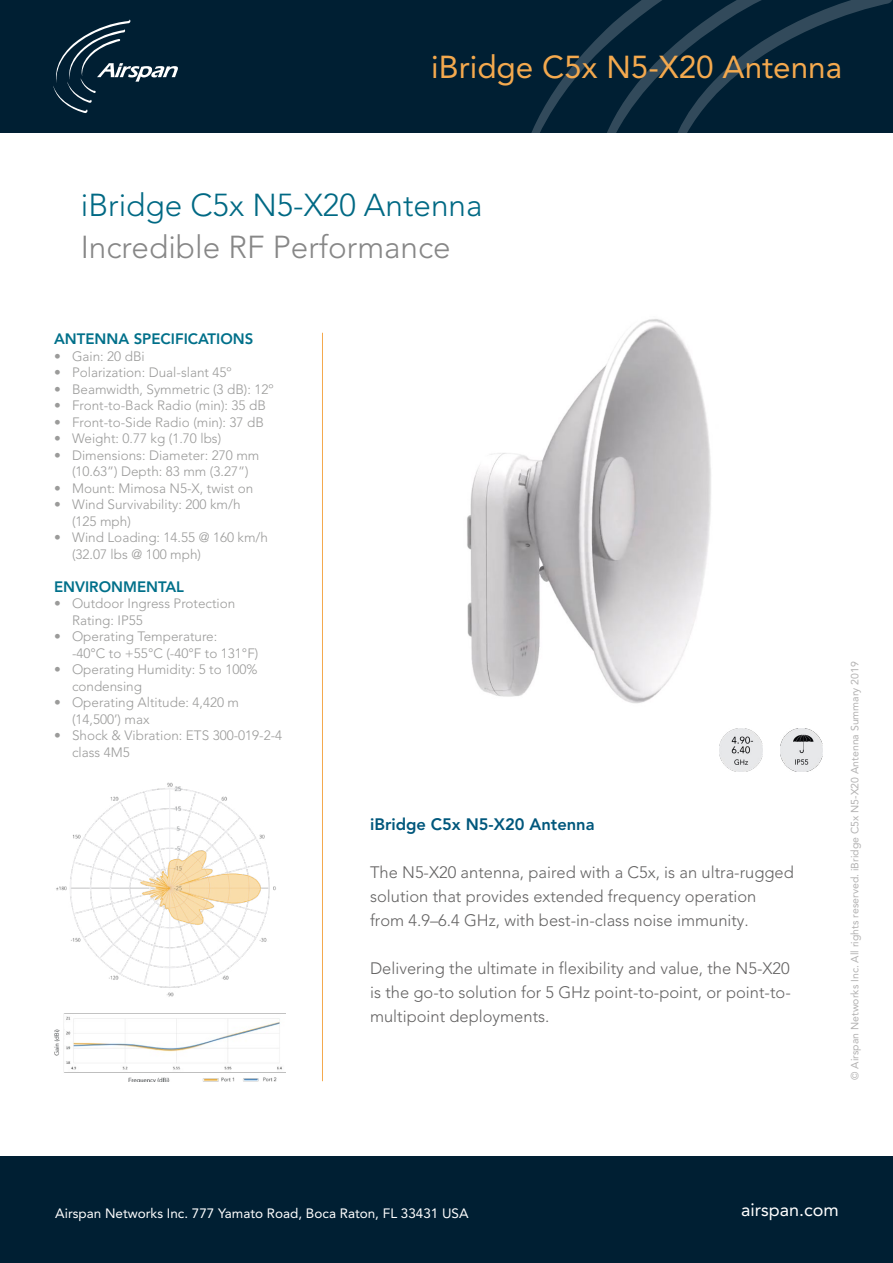
<style>
.page{position:relative;width:893px;height:1263px;background:#fff}
.page>*{position:absolute;margin:0;border:0;box-sizing:border-box;transform-origin:0 0}
.t1{font:300 31.5px "Avenir LT Std";color:#006984}
.t2{font:300 31.5px "Avenir LT Std";color:#878787}
.t3{font:31.5px "Avenir LT Std";color:#f4a94e}
.t4{font:18px "Avenir LT Std";color:#fff}
.t5{font:300 16.5px/24px "Avenir LT Std";color:#646363}
.t6{font:800 16.5px "Avenir LT Std";color:#00577c}
.t7{font:800 15px "Avenir LT Std";color:#00708a}
.t8{font:300 13.5px/16.5px "Avenir LT Std";color:#9b9b9a}
.t9{font:13.5px "Avenir LT Std";color:#fff}
.t10{font:10.5px "Avenir LT Std";color:#b3b2b2}
</style>
<div class="page">
<div style="left:0;top:0;width:893px;height:133px;background:#001f33"></div>
<svg style="left:53px;top:19px;width:125px;height:94px"></svg>
<svg style="left:531px;top:0;width:361px;height:133px"></svg>
<div style="left:0;top:1157px;width:893px;height:106px;background:#001f33"></div>
<hr style="left:322px;top:333px;width:1px;height:748px;background:#f4a94e">
<img style="left:467px;top:319px;width:280px;height:410px">
<img style="left:780px;top:729px;width:43px;height:42px">
<img style="left:719px;top:729px;width:43px;height:42px">
<img style="left:54px;top:1013px;width:231px;height:68px">
<img style="left:56px;top:782px;width:220px;height:215px">
<h1 class="t3" style="left:431px;top:49px;width:412px">iBridge C5x N5-X20 Antenna</h1>
<h1 class="t1" style="left:81px;top:187px;width:403px">iBridge C5x N5-X20 Antenna</h1>
<h1 class="t2" style="left:81px;top:229px;width:371px">Incredible RF Performance</h1>
<p class="t7" style="left:54px;top:330px;width:201px">ANTENNA SPECIFICATIONS</p>
<p class="t8" style="left:54px;top:348px;width:92px">• Gain: 20 dBi</p>
<p class="t8" style="left:54px;top:364px;width:179px">• Polarization: Dual-slant 45º</p>
<p class="t8" style="left:54px;top:381px;width:221px">• Beamwidth, Symmetric (3 dB): 12º</p>
<p class="t8" style="left:54px;top:397px;width:213px">• Front-to-Back Radio (min): 35 dB</p>
<p class="t8" style="left:54px;top:414px;width:211px">• Front-to-Side Radio (min): 37 dB</p>
<p class="t8" style="left:54px;top:430px;width:169px">• Weight: 0.77 kg (1.70 lbs)</p>
<p class="t8" style="left:54px;top:447px;width:207px;text-align:center">• Dimensions: Diameter: 270 mm (10.63”) Depth: 83 mm (3.27”)</p>
<p class="t8" style="left:54px;top:480px;width:201px">• Mount: Mimosa N5-X, twist on</p>
<p class="t8" style="left:72px;top:496px;width:170px;text-indent:-18px">• Wind Survivability: 200 km/h (125 mph)</p>
<p class="t8" style="left:72px;top:529px;width:198px;text-indent:-18px">• Wind Loading: 14.55 @ 160 km/h (32.07 lbs @ 100 mph)</p>
<p class="t7" style="left:54px;top:577px;width:132px">ENVIRONMENTAL</p>
<p class="t8" style="left:72px;top:595px;width:165px;text-indent:-18px">• Outdoor Ingress Protection<br>Rating: IP55</p>
<p class="t8" style="left:72px;top:628px;width:188px;text-indent:-18px">• Operating Temperature:<br>-40°C to +55°C (-40°F to 131°F)</p>
<p class="t8" style="left:72px;top:661px;width:187px;text-indent:-18px">• Operating Humidity: 5 to 100% condensing</p>
<p class="t8" style="left:72px;top:694px;width:169px;text-indent:-18px">• Operating Altitude: 4,420 m (14,500’) max</p>
<p class="t8" style="left:72px;top:727px;width:212px;text-indent:-18px">• Shock &amp; Vibration: ETS 300-019-2-4 class 4M5</p>
<p class="t6" style="left:370px;top:814px;width:226px">iBridge C5x N5-X20 Antenna</p>
<p class="t5" style="left:370px;top:860px;width:425px">The N5-X20 antenna, paired with a C5x, is an ultra-rugged solution that provides extended frequency operation from 4.9–6.4 GHz, with best-in-class noise immunity.</p>
<p class="t5" style="left:370px;top:956px;width:422px;text-align:justify">Delivering the ultimate in flexibility and value, the N5-X20 is the go-to solution for 5 GHz point-to-point, or point-to&shy;multipoint deployments.</p>
<p class="t10" style="left:849px;top:1080px;width:420px;rotate:-90deg">© Airspan Networks Inc. All rights reserved. iBridge C5x N5-X20 Antenna Summary 2019</p>
<p class="t9" style="left:55px;top:1205px;width:415px">Airspan Networks Inc. 777 Yamato Road, Boca Raton, FL 33431 USA</p>
<h2 class="t4" style="left:741px;top:1199px;width:99px">airspan.com</h2>
</div>
